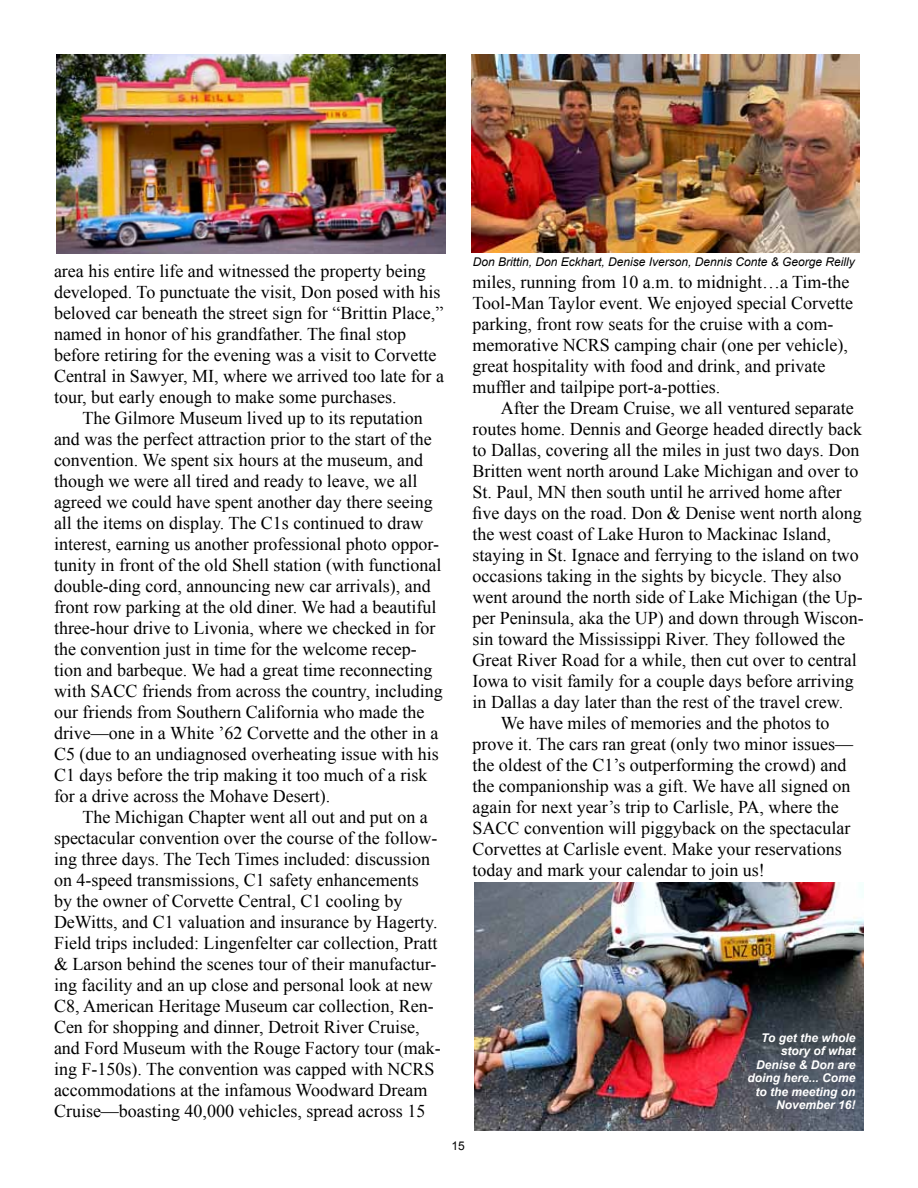
<style>
.page{position:relative;width:918px;height:1188px;background:#fff}
.page>*{position:absolute;margin:0;border:0;box-sizing:border-box;transform-origin:0 0}
.t1{font:18px/21px "Times New Roman";color:#000}
.t2{font:italic 700 12px/13.5px "Arial";color:#fff;text-align:right}
.t3{font:italic 12px "Arial";color:#000}
.t4{font:12px "Arial";color:#000}
</style>
<div class="page">
<img style="left:475px;top:883px;width:389px;height:247px">
<img style="left:56px;top:54px;width:390px;height:200px">
<img style="left:472px;top:54px;width:388px;height:199px">
<p class="t1" style="left:54px;top:260px;width:392px">area his entire life and witnessed the property being developed. To punctuate the visit, Don posed with his beloved car beneath the street sign for “Brittin Place,” named in honor of his grandfather. The final stop before retiring for the evening was a visit to Corvette Central in Sawyer, MI, where we arrived too late for a tour, but early enough to make some purchases.</p>
<p class="t1" style="left:54px;top:407px;width:390px;text-indent:28px">The Gilmore Museum lived up to its reputation and was the perfect attraction prior to the start of the convention. We spent six hours at the museum, and though we were all tired and ready to leave, we all agreed we could have spent another day there seeing all the items on display. The C1s continued to draw interest, earning us another professional photo oppor&shy;tunity in front of the old Shell station (with functional double-ding cord, announcing new car arrivals), and front row parking at the old diner. We had a beautiful three-hour drive to Livonia, where we checked in for the convention just in time for the welcome recep&shy;tion and barbeque. We had a great time reconnecting with SACC friends from across the country, including our friends from Southern California who made the drive—one in a White ’62 Corvette and the other in a C5 (due to an undiagnosed overheating issue with his C1 days before the trip making it too much of a risk for a drive across the Mohave Desert).</p>
<p class="t1" style="left:54px;top:806px;width:388px;text-indent:28px">The Michigan Chapter went all out and put on a spectacular convention over the course of the follow&shy;ing three days. The Tech Times included: discussion on 4-speed transmissions, C1 safety enhancements by the owner of Corvette Central, C1 cooling by DeWitts, and C1 valuation and insurance by Hagerty.<br>Field trips included: Lingenfelter car collection, Pratt &amp; Larson behind the scenes tour of their manufactur&shy;ing facility and an up close and personal look at new C8, American Heritage Museum car collection, Ren-Cen for shopping and dinner, Detroit River Cruise, and Ford Museum with the Rouge Factory tour (mak&shy;ing F-150s). The convention was capped with NCRS accommodations at the infamous Woodward Dream Cruise—boasting 40,000 vehicles, spread across 15</p>
<p class="t3" style="left:473px;top:254px;width:384px">Don Brittin, Don Eckhart, Denise Iverson, Dennis Conte &amp; George Reilly</p>
<p class="t1" style="left:472px;top:271px;width:382px">miles, running from 10 a.m. to midnight…a Tim-the Tool-Man Taylor event. We enjoyed special Corvette parking, front row seats for the cruise with a com&shy;memorative NCRS camping chair (one per vehicle), great hospitality with food and drink, and private muffler and tailpipe port-a-potties.</p>
<p class="t1" style="left:501px;top:397px;width:354px">After the Dream Cruise, we all ventured separate</p>
<p class="t1" style="left:472px;top:418px;width:391px">routes home. Dennis and George headed directly back</p>
<p class="t1" style="left:472px;top:439px;width:388px">to Dallas, covering all the miles in just two days. Don</p>
<p class="t1" style="left:472px;top:460px;width:387px">Britten went north around Lake Michigan and over to</p>
<p class="t1" style="left:472px;top:481px;width:371px">St. Paul, MN then south until he arrived home after</p>
<p class="t1" style="left:472px;top:502px;width:391px">five days on the road. Don &amp; Denise went north along</p>
<p class="t1" style="left:472px;top:523px;width:360px">the west coast of Lake Huron to Mackinac Island,</p>
<p class="t1" style="left:472px;top:544px;width:388px">staying in St. Ignace and ferrying to the island on two</p>
<p class="t1" style="left:472px;top:565px;width:371px">occasions taking in the sights by bicycle. They also</p>
<p class="t1" style="left:472px;top:586px;width:392px">went around the north side of Lake Michigan (the Up-</p>
<p class="t1" style="left:472px;top:607px;width:393px">per Peninsula, aka the UP) and down through Wiscon-</p>
<p class="t1" style="left:472px;top:628px;width:374px">sin toward the Mississippi River. They followed the</p>
<p class="t1" style="left:472px;top:649px;width:386px">Great River Road for a while, then cut over to central</p>
<p class="t1" style="left:472px;top:670px;width:383px">Iowa to visit family for a couple days before arriving</p>
<p class="t1" style="left:472px;top:691px;width:372px">in Dallas a day later than the rest of the travel crew.</p>
<p class="t1" style="left:501px;top:712px;width:330px">We have miles of memories and the photos to</p>
<p class="t1" style="left:472px;top:733px;width:382px">prove it. The cars ran great (only two minor issues—</p>
<p class="t1" style="left:472px;top:754px;width:375px">the oldest of the C1’s outperforming the crowd) and</p>
<p class="t1" style="left:472px;top:775px;width:380px">the companionship was a gift. We have all signed on</p>
<p class="t1" style="left:472px;top:796px;width:368px">again for next year’s trip to Carlisle, PA, where the</p>
<p class="t1" style="left:472px;top:817px;width:379px">SACC convention will piggyback on the spectacular</p>
<p class="t1" style="left:472px;top:838px;width:371px">Corvettes at Carlisle event. Make your reservations</p>
<p class="t1" style="left:472px;top:859px;width:294px">today and mark your calendar to join us!</p>
<p class="t4" style="left:452px;top:1138px;width:15px">15</p>
<p class="t2" style="left:748px;top:1031px;width:110px">To get the whole story of what<br>Denise &amp; Don are doing here... Come to the meeting on<br>November 16!</p>
</div>
